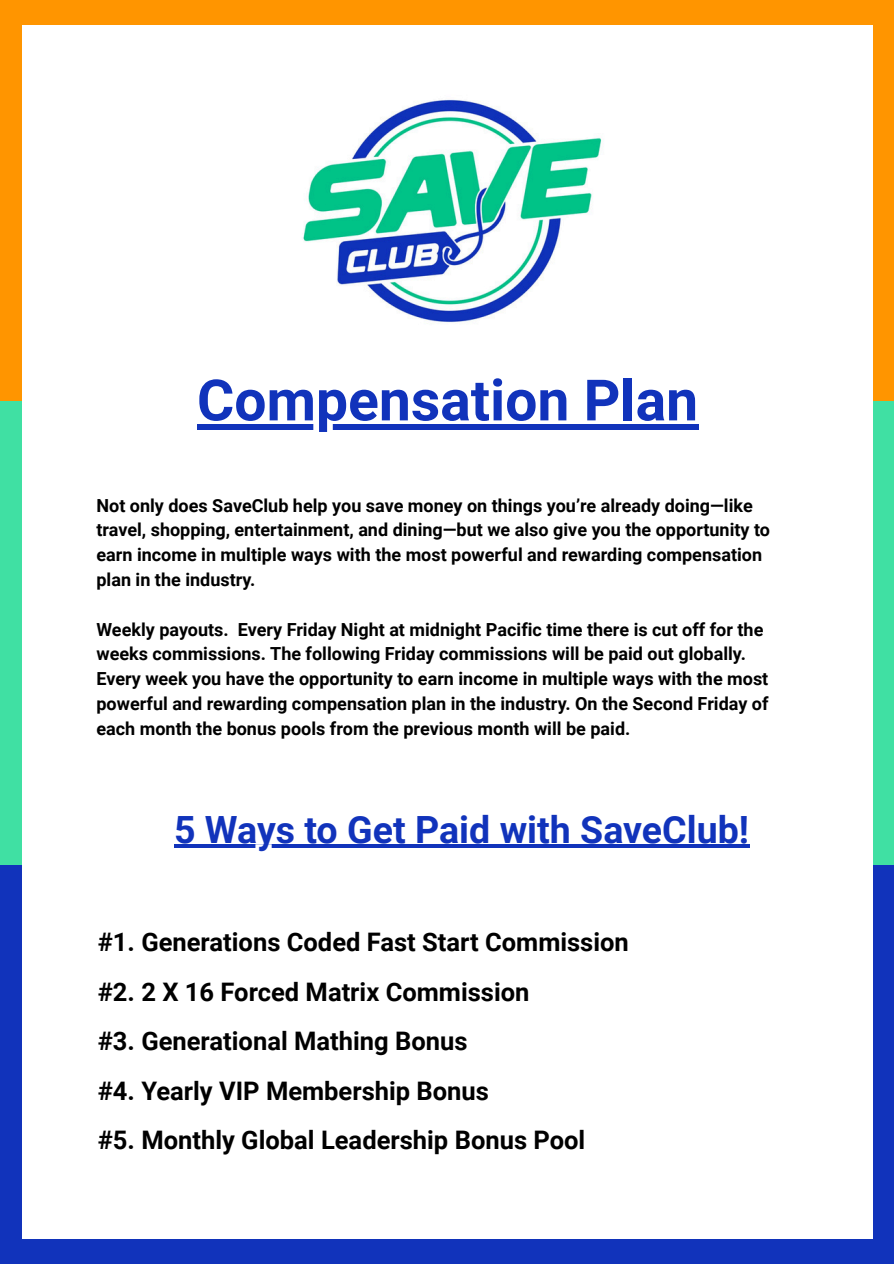
<style>
.page{position:relative;width:894px;height:1264px;background:#fff}
.page>*{position:absolute;margin:0;border:0;box-sizing:border-box;transform-origin:0 0}
.t1{font:700 57px "Roboto";color:#13b}
.t2{font:700 37.5px "Roboto";color:#13b}
.t3{font:700 25.5px/49.5px "Roboto";color:#000}
.t4{font:700 18px/24.8px "Roboto";color:#000}
</style>
<div class="page">
<div style="left:0;top:0;width:893px;height:1263px;background:#ff9500"></div>
<div style="left:0;top:799px;width:893px;height:464px;background:#13b"></div>
<div style="left:0;top:402px;width:893px;height:462px;background:#40e0a3"></div>
<div style="left:23px;top:25px;width:848px;height:1213px;background:#fff"></div>
<img style="left:303px;top:99px;width:299px;height:224px">
<div style="left:197px;top:424px;width:501px;height:5px;background:#13b"></div>
<hr style="left:174px;top:844px;width:575px;height:4px;background:#13b">
<p class="t1" style="left:197px;top:367px;width:502px">Compensation Plan</p>
<h1 class="t4" style="left:96px;top:493px;width:675px">Not only does SaveClub help you save money on things you’re already doing—like travel, shopping, entertainment, and dining—but we also give you the opportunity to earn income in multiple ways with the most powerful and rewarding compensation plan in the industry.</h1>
<p class="t4" style="left:96px;top:617px;width:673px">Weekly payouts. Every Friday Night at midnight Pacific time there is cut off for the weeks commissions. The following Friday commissions will be paid out globally.<br>Every week you have the opportunity to earn income in multiple ways with the most powerful and rewarding compensation plan in the industry. On the Second Friday of each month the bonus pools from the previous month will be paid.</p>
<p class="t2" style="left:174px;top:807px;width:576px">5 Ways to Get Paid with SaveClub!</p>
<p class="t3" style="left:98px;top:917px;width:532px">#1. Generations Coded Fast Start Commission #2. 2 X 16 Forced Matrix Commission<br>#3. Generational Mathing Bonus<br>#4. Yearly VIP Membership Bonus<br>#5. Monthly Global Leadership Bonus Pool</p>
</div>
